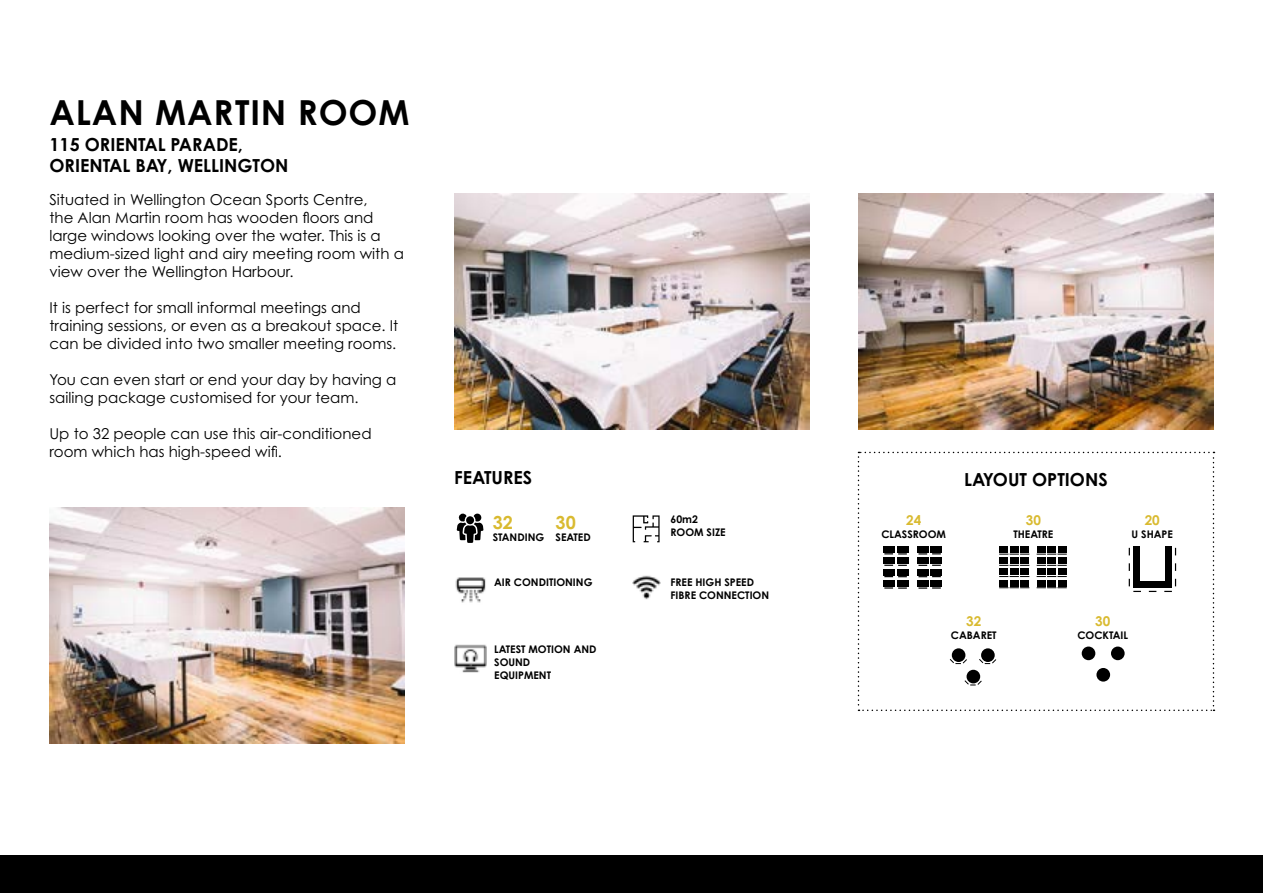
<style>
.page{position:relative;width:1263px;height:893px;background:#fff}
.page>*{position:absolute;margin:0;border:0;box-sizing:border-box;transform-origin:0 0}
.t1{font:700 34.5px "Century Gothic Pro";letter-spacing:.025em;color:#000}
.t2{font:700 18px/21.6px "Century Gothic Pro";color:#000}
.t3{font:700 18px "Century Gothic Pro";color:#d9ba30}
.t4{font:15px/18px "Century Gothic Pro";color:#000}
.t5{font:700 13.5px "Century Gothic Pro";color:#d9ba30}
.t6{font:700 10.5px/12.6px "Century Gothic Pro";color:#000}
</style>
<div class="page">
<div style="left:0;top:855px;width:1263px;height:38px;background:#000"></div>
<svg style="left:456px;top:513px;width:28px;height:30px"></svg>
<img style="left:454px;top:644px;width:32px;height:29px">
<img style="left:632px;top:575px;width:28px;height:25px">
<img style="left:455px;top:577px;width:31px;height:26px">
<svg style="left:858px;top:452px;width:356px;height:259px"></svg>
<div style="left:1111px;top:646px;width:13px;height:14px;background:#000;border-radius:50%"></div>
<div style="left:1096px;top:668px;width:14px;height:14px;background:#000;border-radius:50%"></div>
<div style="left:1082px;top:646px;width:13px;height:14px;background:#000;border-radius:50%"></div>
<img style="left:50px;top:507px;width:354px;height:236px">
<img style="left:454px;top:194px;width:355px;height:235px">
<img style="left:858px;top:194px;width:355px;height:235px">
<svg style="left:632px;top:515px;width:28px;height:28px"></svg>
<h1 class="t1" style="left:50px;top:91px;width:361px">ALAN MARTIN ROOM</h1>
<p class="t2" style="left:50px;top:133px;width:241px">115 ORIENTAL PARADE,<br>ORIENTAL BAY, WELLINGTON</p>
<p class="t4" style="left:50px;top:190px;width:356px">Situated in Wellington Ocean Sports Centre,<br>the Alan Martin room has wooden floors and large windows looking over the water. This is a medium-sized light and airy meeting room with a view over the Wellington Harbour.</p>
<p class="t4" style="left:50px;top:298px;width:350px">It is perfect for small informal meetings and training sessions, or even as a breakout space. It can be divided into two smaller meeting rooms.</p>
<p class="t4" style="left:50px;top:370px;width:348px">You can even start or end your day by having a sailing package customised for your team.</p>
<p class="t4" style="left:50px;top:424px;width:324px">Up to 32 people can use this air-conditioned room which has high-speed wifi.</p>
<p class="t2" style="left:454px;top:467px;width:80px">FEATURES</p>
<p class="t3" style="left:493px;top:511px;width:22px">32</p>
<p class="t6" style="left:493px;top:531px;width:53px">STANDING</p>
<p class="t3" style="left:556px;top:511px;width:22px">30</p>
<p class="t6" style="left:556px;top:531px;width:37px">SEATED</p>
<p class="t6" style="left:494px;top:576px;width:100px">AIR CONDITIONING</p>
<p class="t6" style="left:494px;top:643px;width:104px">LATEST MOTION AND<br>SOUND<br>EQUIPMENT</p>
<p class="t6" style="left:670px;top:513px;width:57px">60m2<br>ROOM SIZE</p>
<p class="t6" style="left:670px;top:576px;width:100px">FREE HIGH SPEED<br>FIBRE CONNECTION</p>
<p class="t5" style="left:906px;top:512px;width:17px">24</p>
<p class="t6" style="left:881px;top:528px;width:66px">CLASSROOM</p>
<p class="t2" style="left:964px;top:469px;width:145px">LAYOUT OPTIONS</p>
<p class="t5" style="left:1026px;top:512px;width:17px">30</p>
<p class="t6" style="left:1013px;top:528px;width:41px">THEATRE</p>
<p class="t5" style="left:1145px;top:512px;width:17px">20</p>
<p class="t6" style="left:1131px;top:528px;width:43px">U SHAPE</p>
<p class="t5" style="left:966px;top:613px;width:17px">32</p>
<p class="t6" style="left:951px;top:628px;width:47px">CABARET</p>
<p class="t5" style="left:1095px;top:613px;width:17px">30</p>
<p class="t6" style="left:1077px;top:628px;width:52px">COCKTAIL</p>
</div>
